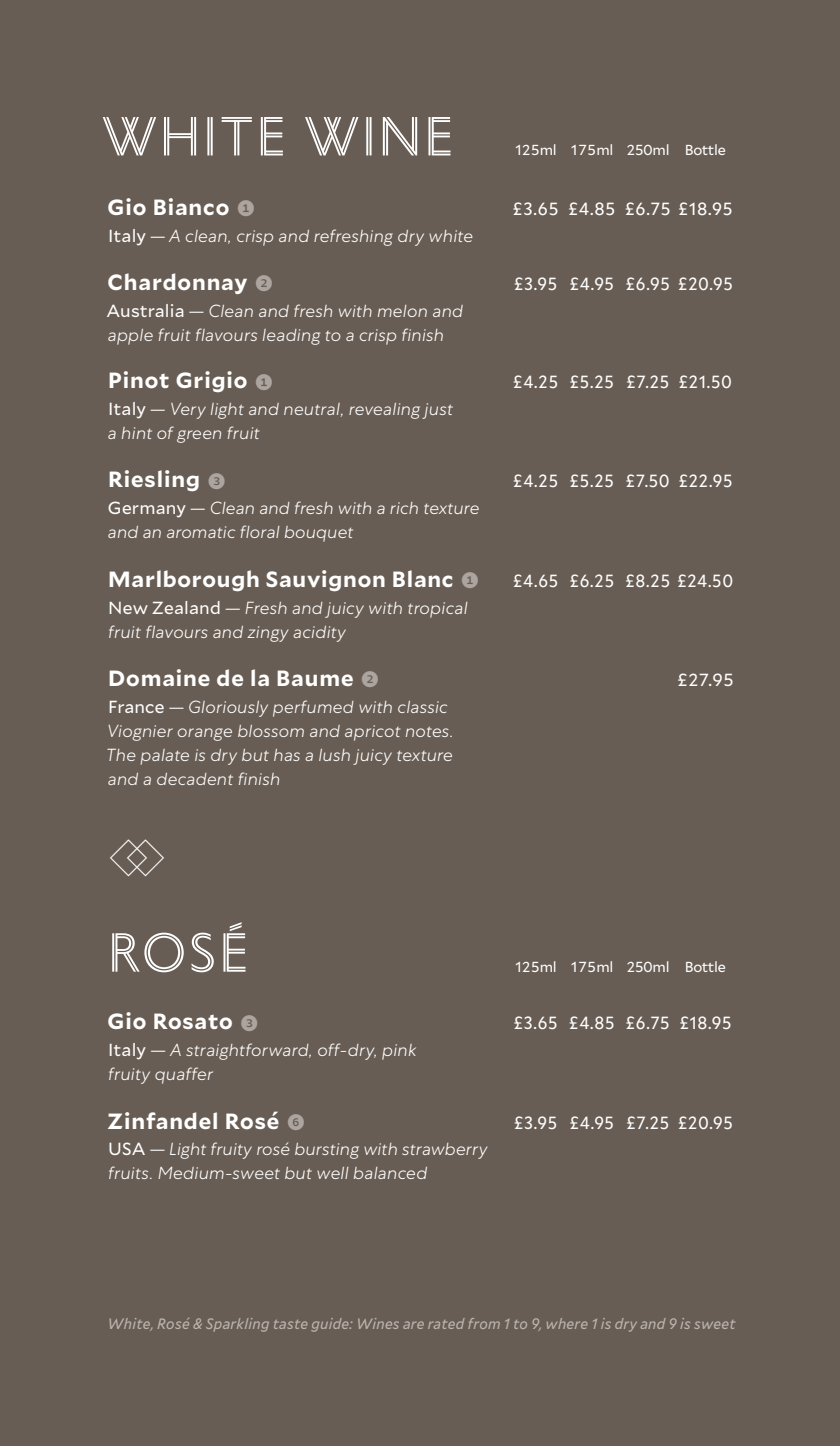
<style>
.page{position:relative;width:840px;height:1446px;background:#fff}
.page>*{position:absolute;margin:0;border:0;box-sizing:border-box;transform-origin:0 0}
.t1{font:58px "Portrait Inline Sans";letter-spacing:.065em;color:#fff}
.t2{font:700 22px "Mallory";letter-spacing:.04em;color:#fff}
.t3{font:italic 300 17.6px/24px "Centra No.1";letter-spacing:.015em;color:#fff}
.t4{font:17.6px "Mallory Compact";letter-spacing:.045em;color:#fff}
.t5{font:17.6px "Mallory Compact";letter-spacing:.045em;color:#fff;scale:1.04 1}
.t6{font:17.6px "Mallory";color:#fff}
.t7{font:italic 15px "Mallory Compact";letter-spacing:.02em;color:#bbb4b0}
.t8{font:14.4px "Mallory";letter-spacing:-.02em;color:#fff}
.s1{font-family:"Mallory";font-weight:400;font-style:normal}
.s2{font-family:"Mallory";font-style:normal}
.s3{color:#aca49e}
</style>
<div class="page">
<div style="left:0;top:0;width:839px;height:1446px;background:#685d54"></div>
<h1 class="t1" style="left:102px;top:96px;width:352px">WHITE WINE</h1>
<p class="t8" style="left:515px;top:140px;width:212px">125ml 175ml 250ml Bottle</p>
<p class="t2" style="left:108px;top:191px;width:123px">Gio Bianco</p>
<p class="t5" style="left:512px;top:196px;width:212px">£3.65 £4.85 £6.75 £18.95</p>
<p class="t3" style="left:108px;top:224px;width:366px"><span class="s1">Italy</span> <span class="s2">—</span> A clean, crisp and refreshing dry white</p>
<p class="t2" style="left:108px;top:265px;width:141px">Chardonnay</p>
<p class="t4" style="left:514px;top:271px;width:220px">£3.95 £4.95 £6.95 £20.95</p>
<p class="t3" style="left:106px;top:298px;width:358px"><span class="s1">Australia</span> <span class="s2">—</span> Clean and fresh with melon and apple fruit flavours leading to a crisp finish</p>
<p class="t2" style="left:108px;top:364px;width:141px">Pinot Grigio</p>
<p class="t4" style="left:513px;top:370px;width:220px">£4.25 £5.25 £7.25 £21.50</p>
<p class="t3" style="left:108px;top:397px;width:346px"><span class="s1">Italy</span> <span class="s2">—</span> Very light and neutral, revealing just a hint of green fruit</p>
<p class="t2" style="left:108px;top:463px;width:119px">Riesling <span class="s3">✓</span></p>
<p class="t4" style="left:513px;top:468px;width:220px">£4.25 £5.25 £7.50 £22.95</p>
<p class="t3" style="left:108px;top:496px;width:373px"><span class="s1">Germany</span> <span class="s2">—</span> Clean and fresh with a rich texture and an aromatic floral bouquet</p>
<p class="t2" style="left:108px;top:562px;width:346px">Marlborough Sauvignon Blanc</p>
<p class="t4" style="left:513px;top:568px;width:221px">£4.65 £6.25 £8.25 £24.50</p>
<p class="t3" style="left:108px;top:595px;width:361px"><span class="s1">New Zealand</span> <span class="s2">—</span> Fresh and juicy with tropical fruit flavours and zingy acidity</p>
<p class="t2" style="left:108px;top:662px;width:247px">Domaine de la Baume</p>
<p class="t6" style="left:677px;top:667px;width:57px">£27.95</p>
<p class="t3" style="left:106px;top:695px;width:349px"><span class="s1">France</span> <span class="s2">—</span> Gloriously perfumed with classic Viognier orange blossom and apricot notes.<br>The palate is dry but has a lush juicy texture and a decadent finish</p>
<h1 class="t1" style="left:108px;top:912px;width:141px">ROSÉ</h1>
<p class="t8" style="left:515px;top:956px;width:212px">125ml 175ml 250ml Bottle</p>
<p class="t2" style="left:108px;top:1005px;width:152px">Gio Rosato <span class="s3">✓</span></p>
<p class="t4" style="left:513px;top:1011px;width:219px">£3.65 £4.85 £6.75 £18.95</p>
<p class="t3" style="left:108px;top:1038px;width:310px"><span class="s1">Italy</span> <span class="s2">—</span> A straightforward, off-dry, pink fruity quaffer</p>
<p class="t2" style="left:107px;top:1104px;width:173px">Zinfandel Rosé</p>
<p class="t4" style="left:514px;top:1110px;width:220px">£3.95 £4.95 £7.25 £20.95</p>
<p class="t3" style="left:108px;top:1137px;width:381px"><span class="s1">USA</span> <span class="s2">—</span> Light fruity rosé bursting with strawberry fruits. Medium-sweet but well balanced</p>
<p class="t7" style="left:108px;top:1313px;width:629px">White, Rosé &amp; Sparkling taste guide: Wines are rated from 1 to 9, where 1 is dry and 9 is sweet</p>
</div>
